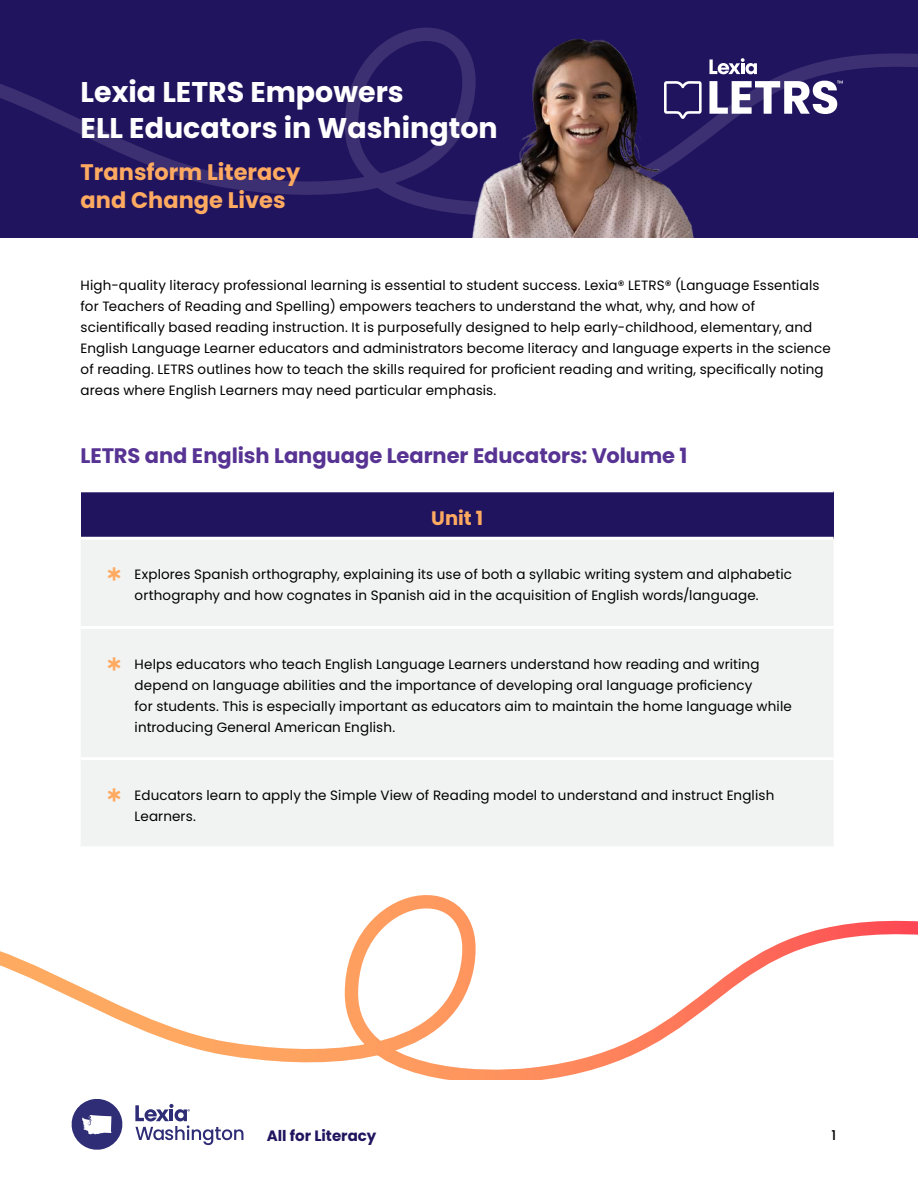
<style>
.page{position:relative;width:918px;height:1188px;background:#fff}
.page>*{position:absolute;margin:0;border:0;box-sizing:border-box;transform-origin:0 0}
.Main_head{font:700 28.5px/36px "Poppins";color:#fff}
.Main_head-2{font:700 22.5px/28.5px "Poppins";color:#feaa61}
.Body{font:700 21px "Poppins";letter-spacing:-.005em;color:#573393}
.Body-2{font:700 19.5px "Poppins";color:#feaa61}
.t1{font:700 15px "Poppins";color:#21145f}
.Body-3{font:13.5px/21px "Poppins";letter-spacing:.01em;color:#000}
.t2{font:500 13.5px "Poppins";color:#000}
</style>
<div class="page">
<svg style="left:135px;top:1104px;width:108px;height:41px"></svg>
<svg style="left:72px;top:1099px;width:51px;height:51px"></svg>
<div style="left:0;top:0;width:918px;height:238px;background:#21145f"></div>
<svg style="left:0;top:28px;width:918px;height:184px"></svg>
<img style="left:465px;top:34px;width:235px;height:204px">
<svg style="left:709px;top:58px;width:48px;height:16px"></svg>
<svg style="left:664px;top:81px;width:38px;height:38px"></svg>
<svg style="left:709px;top:81px;width:134px;height:33px"></svg>
<div style="left:81px;top:491px;width:753px;height:47px;background:#21145f"></div>
<div style="left:81px;top:540px;width:752px;height:306px;background:#f1f2f2"></div>
<hr style="left:81px;top:489px;width:753px;height:3px;background:#fff">
<hr style="left:81px;top:537px;width:753px;height:3px;background:#fff">
<hr style="left:81px;top:626px;width:753px;height:3px;background:#fff">
<hr style="left:81px;top:757px;width:753px;height:3px;background:#fff">
<svg style="left:0;top:895px;width:918px;height:185px"></svg>
<svg style="left:108px;top:568px;width:13px;height:13px"></svg>
<svg style="left:108px;top:657px;width:13px;height:13px"></svg>
<svg style="left:108px;top:788px;width:13px;height:13px"></svg>
<p class="Main_head" style="left:81px;top:74px;width:419px">Lexia LETRS Empowers<br>ELL Educators in Washington</p>
<p class="Main_head-2" style="left:81px;top:158px;width:221px">Transform Literacy and Change Lives</p>
<p class="Body-3" style="left:81px;top:275px;width:752px">High-quality literacy professional learning is essential to student success. Lexia® LETRS® (Language Essentials for Teachers of Reading and Spelling) empowers teachers to understand the what, why, and how of scientifically based reading instruction. It is purposefully designed to help early-childhood, elementary, and English Language Learner educators and administrators become literacy and language experts in the science of reading. LETRS outlines how to teach the skills required for proficient reading and writing, specifically noting areas where English Learners may need particular emphasis.</p>
<p class="Body" style="left:81px;top:444px;width:608px">LETRS and English Language Learner Educators: Volume 1</p>
<p class="Body-2" style="left:431px;top:507px;width:53px">Unit 1</p>
<p class="Body-3" style="left:135px;top:564px;width:659px">Explores Spanish orthography, explaining its use of both a syllabic writing system and alphabetic orthography and how cognates in Spanish aid in the acquisition of English words/language.</p>
<p class="Body-3" style="left:135px;top:653px;width:659px">Helps educators who teach English Language Learners understand how reading and writing depend on language abilities and the importance of developing oral language proficiency<br>for students. This is especially important as educators aim to maintain the home language while introducing General American English.</p>
<p class="Body-3" style="left:135px;top:785px;width:641px">Educators learn to apply the Simple View of Reading model to understand and instruct English<br>Learners.</p>
<p class="t1" style="left:267px;top:1127px;width:111px">All for Literacy</p>
<p class="t2" style="left:831px;top:1127px;width:6px">1</p>
</div>
